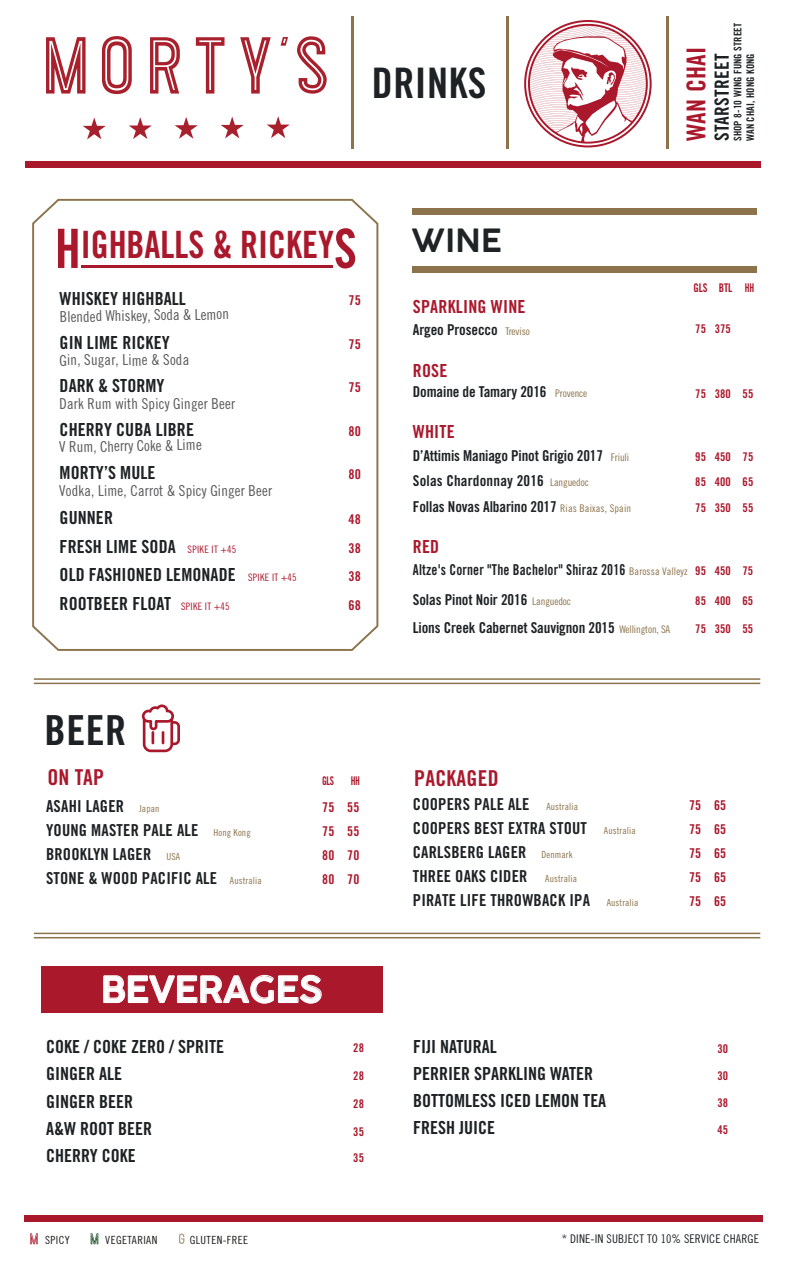
<style>
.page{position:relative;width:787px;height:1263px;background:#fff}
.page>*{position:absolute;margin:0;border:0;box-sizing:border-box;transform-origin:0 0}
.t1{font:42px "Trade Gothic LT Std Bd Cn 20";letter-spacing:.01em;color:#1e2224}
.t2{font:41.4px "Trade Gothic LT Std Bd Cn 20";color:#1e2224}
.t3{font:37.65px "Trade Gothic LT Std Bd Cn 20";color:#aa182c;scale:.95 1}
.t4{font:600 36px "COCOGOOSE";letter-spacing:-.01em;color:#fff}
.t5{font:600 31.35px "COCOGOOSE";color:#1f2325}
.t6{font:25.95px "Trade Gothic LT Std Bd Cn 20";letter-spacing:.01em;color:#aa182c}
.t7{font:21.9px "Trade Gothic LT Std Bd Cn 20";letter-spacing:.01em;color:#aa182c}
.t8{font:19.5px "Trade Gothic LT Std Bd Cn 20";letter-spacing:.01em;color:#1e2224}
.t9{font:18px/27.3px "Trade Gothic LT Std Bd Cn 20";color:#1e2224}
.t10{font:18px "Trade Gothic LT Std Bd Cn 20";letter-spacing:.01em;color:#aa182c}
.t11{font:16.5px/24px "Trade Gothic LT Std Bd Cn 20";letter-spacing:.01em;color:#1e2224}
.t12{font:16.5px/24px "Trade Gothic LT Std Bd Cn 20";letter-spacing:.01em;color:#1f2325}
.t13{font:15px/25.5px "Trade Gothic LT Std Bd Cn 20";letter-spacing:-.01em;color:#1e2224}
.t14{font:15px "Trade Gothic LT Std Cn 18";color:#59595b}
.t15{font:15px/29.5px "Trade Gothic LT Std Bd Cn 20";letter-spacing:.01em;color:#1e2224;scale:.9 1}
.t16{font:13.5px/24px "Trade Gothic LT Std Bd Cn 20";letter-spacing:.01em;color:#aa182c;text-align:justify}
.t17{font:12px/25.5px "Trade Gothic LT Std Bd Cn 20";letter-spacing:.01em;color:#aa182c;text-align:justify}
.t18{font:12px "Trade Gothic LT Std Cn 18";letter-spacing:.01em;color:#1e2224}
.t19{font:12px "Trade Gothic LT Std Bd Cn 20";letter-spacing:.01em;color:#aa182c;scale:.9 1}
.t20{font:12px "Trade Gothic LT Std Bd Cn 20";letter-spacing:.01em;color:#aa182c;scale:.8 1}
.t21{font:11.25px "Trade Gothic LT Std Cn 18";letter-spacing:.035em;color:#1d1d1b}
.t22{font:10.5px/12.6px "Trade Gothic LT Std Bd Cn 20";letter-spacing:.01em;color:#1e2224}
.t23{font:10.2px "Trade Gothic LT Std Cn 18";color:#aa182c}
.t24{font:9.75px "Trade Gothic LT Std Cn 18";letter-spacing:.01em;color:#8c734b}
.t25{font:9.75px "Trade Gothic LT Std Cn 18";letter-spacing:.01em;color:#8b734b}
.s1{font-size:54.3px}
.s2{font-family:"Trade Gothic LT Std Cn 18";font-size:10.5px;color:#8b734b}
.s3{font-family:"Trade Gothic LT Std Cn 18";font-size:9.75px;color:#8c734b}
.s4{font-family:"Trade Gothic LT Std Cn 18";font-size:9.75px;color:#8b734b}
.s5{color:#1f2325}
</style>
<div class="page">
<div style="left:26px;top:161px;width:735px;height:7px;background:#aa182c"></div>
<hr style="left:666px;top:17px;width:3px;height:132px;background:#8b734b">
<svg style="left:524px;top:20px;width:127px;height:127px"></svg>
<hr style="left:351px;top:17px;width:3px;height:132px;background:#8b734b">
<hr style="left:506px;top:17px;width:3px;height:132px;background:#8b734b">
<div style="left:24px;top:1215px;width:738px;height:7px;background:#aa182c"></div>
<svg style="left:32px;top:198px;width:347px;height:453px"></svg>
<hr style="left:81px;top:265px;width:252px;height:3px;background:#aa182c">
<hr style="left:34px;top:933px;width:726px;height:1px;background:#8b734b">
<hr style="left:34px;top:937px;width:726px;height:1px;background:#8b734b">
<hr style="left:34px;top:678px;width:726px;height:2px;background:#8b734b">
<hr style="left:34px;top:683px;width:726px;height:1px;background:#8b734b">
<div style="left:41px;top:966px;width:341px;height:47px;background:#aa182c"></div>
<svg style="left:103px;top:974px;width:219px;height:30px"></svg>
<div style="left:412px;top:266px;width:344px;height:7px;background:#8c734b"></div>
<div style="left:412px;top:209px;width:344px;height:6px;background:#8c734b"></div>
<svg style="left:142px;top:704px;width:38px;height:48px"></svg>
<svg style="left:30px;top:1233px;width:8px;height:11px"></svg>
<svg style="left:91px;top:1233px;width:7px;height:11px"></svg>
<svg style="left:179px;top:1233px;width:5px;height:11px"></svg>
<svg style="left:83px;top:117px;width:23px;height:22px"></svg>
<svg style="left:129px;top:117px;width:23px;height:22px"></svg>
<svg style="left:175px;top:117px;width:23px;height:22px"></svg>
<svg style="left:221px;top:117px;width:23px;height:21px"></svg>
<svg style="left:266px;top:116px;width:24px;height:22px"></svg>
<svg style="left:280px;top:37px;width:8px;height:9px"></svg>
<svg style="left:46px;top:37px;width:40px;height:57px"></svg>
<svg style="left:102px;top:36px;width:30px;height:58px"></svg>
<svg style="left:150px;top:37px;width:30px;height:57px"></svg>
<svg style="left:196px;top:37px;width:28px;height:57px"></svg>
<svg style="left:240px;top:37px;width:31px;height:57px"></svg>
<svg style="left:297px;top:36px;width:30px;height:58px"></svg>
<h1 class="t1" style="left:372px;top:57px;width:116px">DRINKS</h1>
<p class="t22" style="left:731px;top:141px;width:120px;rotate:-90deg">SHOP 8-10 WING FUNG STREET<br>WAN CHAI, HONG KONG</p>
<h3 class="t6" style="left:680px;top:141px;width:96px;rotate:-90deg">WAN CHAI</h3>
<p class="t8" style="left:710px;top:141px;width:89px;rotate:-90deg">STARSTREET</p>
<h3 class="t3" style="left:55px;top:222px;width:319px"><span class="s1">H</span>IGHBALLS &amp; RICKEY<span class="s1">S</span></h3>
<p class="t9" style="left:60px;top:285px;width:128px">WHISKEY HIGHBALL</p>
<p class="t9" style="left:60px;top:329px;width:112px">GIN LIME RICKEY</p>
<p class="t9" style="left:60px;top:372px;width:106px">DARK &amp; STORMY</p>
<p class="t9" style="left:60px;top:416px;width:136px">CHERRY CUBA LIBRE</p>
<p class="t9" style="left:60px;top:459px;width:97px">MORTY’S MULE</p>
<p class="t9" style="left:60px;top:504px;width:178px;line-height:28.5px">GUNNER<br>FRESH LIME SODA<br>OLD FASHIONED LEMONADE<br>ROOTBEER FLOAT</p>
<p class="t14" style="left:60px;top:308px;width:171px;rotate:-1deg">Blended Whiskey, Soda &amp; Lemon</p>
<p class="t14" style="left:59px;top:352px;width:131px;rotate:-1deg">Gin, Sugar, Lime &amp; Soda</p>
<p class="t14" style="left:59px;top:396px;width:177px;rotate:-1deg">Dark Rum with Spicy Ginger Beer</p>
<p class="t14" style="left:59px;top:438px;width:144px;rotate:-1deg">V Rum, Cherry Coke &amp; Lime</p>
<p class="t14" style="left:59px;top:483px;width:215px;rotate:-1deg">Vodka, Lime, Carrot &amp; Spicy Ginger Beer</p>
<p class="t23" style="left:187px;top:543px;width:50px;rotate:-1deg">SPIKE IT +45</p>
<p class="t23" style="left:248px;top:571px;width:50px;rotate:-1deg">SPIKE IT +45</p>
<p class="t23" style="left:181px;top:600px;width:50px;rotate:-1deg">SPIKE IT +45</p>
<p class="t16" style="left:348px;top:288px;width:14px">75</p>
<p class="t16" style="left:348px;top:332px;width:14px">75</p>
<p class="t16" style="left:348px;top:375px;width:14px">75</p>
<p class="t16" style="left:348px;top:419px;width:14px">80</p>
<p class="t16" style="left:348px;top:462px;width:14px">80</p>
<p class="t16" style="left:348px;top:505px;width:14px;line-height:28.5px">48<br>38<br>38<br>68</p>
<h3 class="t5" style="left:411px;top:219px;width:92px">WINE</h3>
<p class="t10" style="left:413px;top:296px;width:114px">SPARKLING WINE</p>
<p class="t13" style="left:413px;top:316px;width:118px">Argeo Prosecco <span class="s2">Treviso</span></p>
<p class="t10" style="left:413px;top:360px;width:36px">ROSE</p>
<p class="t13" style="left:413px;top:379px;width:176px">Domaine de Tamary 2016 <span class="s2">Provence</span></p>
<p class="t10" style="left:413px;top:421px;width:43px">WHITE</p>
<p class="t13" style="left:413px;top:442px;width:220px">D’Attimis Maniago Pinot Grigio 2017 <span class="s2">Friuli<br></span>Solas Chardonnay 2016 <span class="s2">Languedoc<br></span>Follas Novas Albarino 2017 <span class="s2">Rias Baixas, Spain</span></p>
<p class="t10" style="left:413px;top:536px;width:28px">RED</p>
<p class="t19" style="left:693px;top:281px;width:69px">GLS BTL HH</p>
<p class="t17" style="left:695px;top:316px;width:37px">75 375</p>
<p class="t17" style="left:695px;top:381px;width:60px">75 380 55</p>
<p class="t17" style="left:695px;top:443px;width:60px">95 450 75<br>85 400 65<br>75 350 55</p>
<p class="t15" style="left:413px;top:555px;width:307px">Altze's Corner "The Bachelor" Shiraz 2016 <span class="s2">Barossa Valleyz<br></span>Solas Pinot Noir 2016 <span class="s2">Languedoc</span></p>
<p class="t13" style="left:413px;top:614px;width:259px">Lions Creek Cabernet Sauvignon 201 5 <span class="s2">Wellington, SA</span></p>
<p class="t17" style="left:695px;top:558px;width:59px">95 450 75</p>
<p class="t17" style="left:695px;top:588px;width:59px">85 400 65</p>
<p class="t17" style="left:695px;top:615px;width:59px">75 350 55</p>
<h2 class="t2" style="left:45px;top:705px;width:83px">BEER</h2>
<p class="t7" style="left:47px;top:764px;width:58px">ON TAP</p>
<p class="t7" style="left:414px;top:765px;width:86px">PACKAGED</p>
<p class="t12" style="left:413px;top:792px;width:176px">COOPERS PALE ALE <span class="s3">Australia<br></span>COOPERS BEST EXTRA STOUT</p>
<p class="t20" style="left:322px;top:774px;width:17px">GLS</p>
<p class="t16" style="left:322px;top:795px;width:39px">75 55<br>75 55<br>80 70<br>80 70</p>
<p class="t16" style="left:689px;top:792px;width:39px">75 65<br>75 65<br>75 65<br>75 65<br>75 65</p>
<p class="t20" style="left:351px;top:774px;width:13px">HH</p>
<p class="t11" style="left:46px;top:794px;width:206px">ASAHI LAGER <span class="s4">Japan<br></span>YOUNG MASTER PALE ALE <span class="s4">Hong Kong<br></span>BROOKLYN LAGER <span class="s4">USA<br></span><span class="s5">STONE &amp; WOOD PACIFIC ALE</span></p>
<p class="t24" style="left:604px;top:825px;width:33px">Australia</p>
<p class="t11" style="left:413px;top:840px;width:179px">CARLSBERG LAGER <span class="s4">Denmark<br></span>THREE OAKS CIDER <span class="s4">Australia<br></span><span class="s5">PIRATE LIFE THROWBACK IPA</span></p>
<p class="t25" style="left:230px;top:874px;width:33px">Australia</p>
<p class="t24" style="left:607px;top:897px;width:33px">Australia</p>
<h3 class="t4" style="left:101px;top:964px;width:223px">BEVERAGES</h3>
<p class="t9" style="left:46px;top:1032px;width:179px">COKE / COKE ZERO / SPRITE<br>GINGER ALE<br>GINGER BEER<br>A&amp;W ROOT BEER<br>CHERRY COKE</p>
<p class="t9" style="left:413px;top:1033px;width:194px">FIJI NATURAL<br>PERRIER SPARKLING WATER<br>BOTTOMLESS ICED LEMON TEA<br>FRESH JUICE</p>
<p class="t17" style="left:353px;top:1035px;width:12px">28</p>
<p class="t17" style="left:353px;top:1062px;width:12px">28</p>
<p class="t17" style="left:353px;top:1091px;width:12px">28</p>
<p class="t17" style="left:353px;top:1118px;width:12px">35</p>
<p class="t17" style="left:353px;top:1145px;width:12px">35</p>
<p class="t17" style="left:717px;top:1036px;width:12px">30</p>
<p class="t17" style="left:717px;top:1063px;width:12px">30</p>
<p class="t17" style="left:717px;top:1090px;width:12px">38</p>
<p class="t17" style="left:717px;top:1117px;width:12px">45</p>
<p class="t21" style="left:45px;top:1233px;width:26px">SPICY</p>
<p class="t21" style="left:105px;top:1233px;width:53px">VEGETARIAN</p>
<p class="t21" style="left:190px;top:1233px;width:60px">GLUTEN-FREE</p>
<p class="t18" style="left:561px;top:1232px;width:199px">* DINE-IN SUBJECT TO 10% SERVICE CHARGE</p>
</div>
